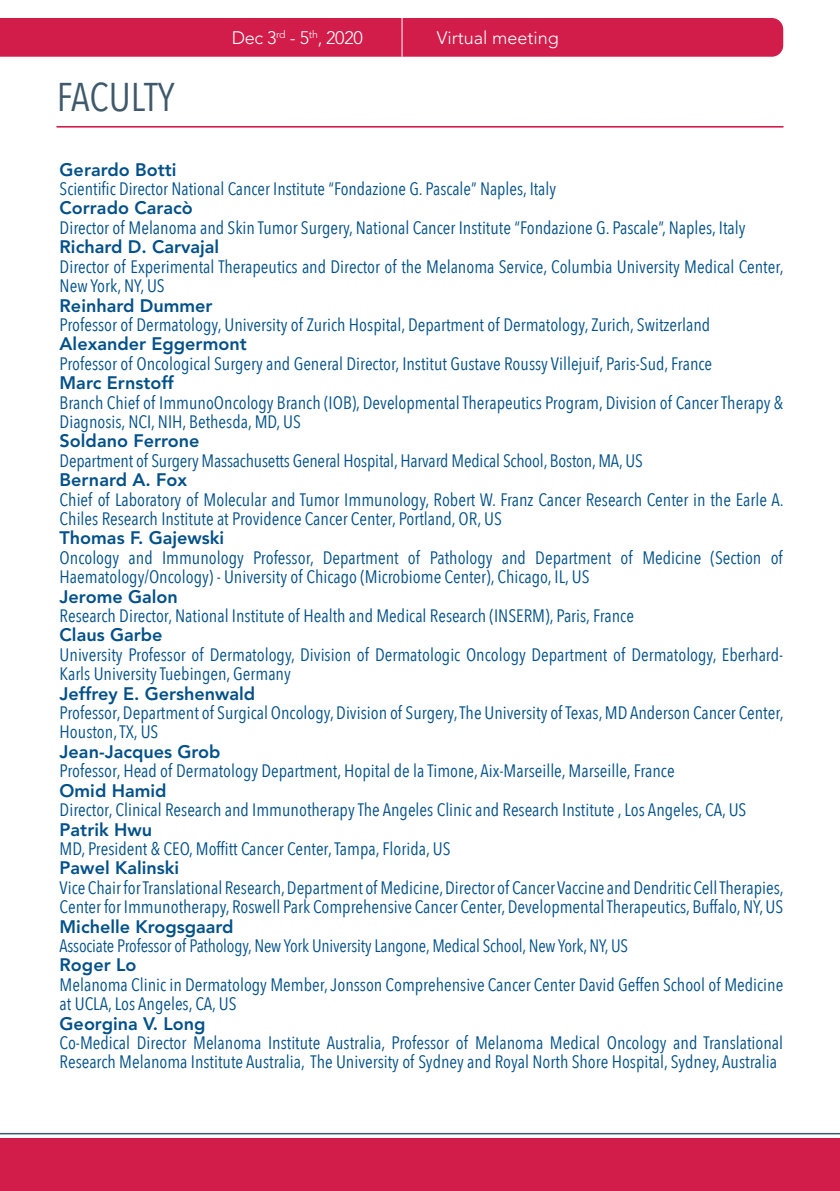
<style>
.page{position:relative;width:840px;height:1191px;background:#fff}
.page>*{position:absolute;margin:0;border:0;box-sizing:border-box;transform-origin:0 0}
.t1{font:40px "Avenir Next Condensed";letter-spacing:-.005em;color:#3f596b}
.t2{font:18px/19.4px "Avenir Next Condensed";color:#015089}
.t3{font:800 18px "Avenir LT Std";color:#015089}
.t4{font:300 18px "Avenir LT Std";color:#fff}
</style>
<div class="page">
<div style="left:0;top:18px;width:782px;height:39px;background:#d21c4a"></div>
<hr style="left:0;top:1133px;width:839px;height:1px;background:#3f596b">
<div style="left:0;top:1138px;width:839px;height:53px;background:#d21c4a"></div>
<svg style="left:57px;top:126px;width:725px;height:1px"></svg>
<hr style="left:401px;top:4px;width:1px;height:53px;background:#fff">
<p class="t1" style="left:57px;top:63px;width:119px">FACULTY</p>
<p class="t4" style="left:232px;top:27px;width:132px">Dec 3<sup>rd</sup> - 5<sup>th</sup>, 2020</p>
<p class="t4" style="left:436px;top:27px;width:124px">Virtual meeting</p>
<p class="t3" style="left:60px;top:159px;width:118px">Gerardo Botti</p>
<p class="t2" style="left:60px;top:178px;width:497px">Scientific Director National Cancer Institute “Fondazione G. Pascale” Naples, Italy</p>
<p class="t3" style="left:60px;top:198px;width:134px">Corrado Caracò</p>
<p class="t2" style="left:60px;top:217px;width:687px">Director of Melanoma and Skin Tumor Surgery, National Cancer Institute “Fondazione G. Pascale”, Naples, Italy</p>
<p class="t3" style="left:60px;top:236px;width:161px">Richard D. Carvajal</p>
<p class="t2" style="left:60px;top:256px;width:725px">Director of Experimental Therapeutics and Director of the Melanoma Service, Columbia University Medical Center,<br>New York, NY, US</p>
<p class="t3" style="left:60px;top:295px;width:154px">Reinhard Dummer</p>
<p class="t2" style="left:60px;top:314px;width:651px">Professor of Dermatology, University of Zurich Hospital, Department of Dermatology, Zurich, Switzerland</p>
<p class="t3" style="left:60px;top:333px;width:188px">Alexander Eggermont</p>
<p class="t2" style="left:60px;top:353px;width:653px">Professor of Oncological Surgery and General Director, Institut Gustave Roussy Villejuif, Paris-Sud, France</p>
<p class="t3" style="left:60px;top:372px;width:115px">Marc Ernstoff</p>
<p class="t2" style="left:60px;top:392px;width:724px">Branch Chief of ImmunoOncology Branch (IOB), Developmental Therapeutics Program, Division of Cancer Therapy &amp;<br>Diagnosis, NCI, NIH, Bethesda, MD, US</p>
<p class="t3" style="left:60px;top:430px;width:141px">Soldano Ferrone</p>
<p class="t2" style="left:60px;top:450px;width:584px">Department of Surgery Massachusetts General Hospital, Harvard Medical School, Boston, MA, US</p>
<p class="t3" style="left:60px;top:469px;width:129px">Bernard A. Fox</p>
<p class="t2" style="left:60px;top:489px;width:725px">Chief of Laboratory of Molecular and Tumor Immunology, Robert W. Franz Cancer Research Center in the Earle A.<br>Chiles Research Institute at Providence Cancer Center, Portland, OR, US</p>
<p class="t3" style="left:60px;top:527px;width:166px">Thomas F. Gajewski</p>
<p class="t2" style="left:60px;top:547px;width:724px">Oncology and Immunology Professor, Department of Pathology and Department of Medicine (Section of<br>Haematology/Oncology) - University of Chicago (Microbiome Center), Chicago, IL, US</p>
<p class="t3" style="left:60px;top:586px;width:119px">Jerome Galon</p>
<p class="t2" style="left:60px;top:605px;width:575px">Research Director, National Institute of Health and Medical Research (INSERM), Paris, France</p>
<p class="t3" style="left:60px;top:624px;width:104px">Claus Garbe</p>
<p class="t2" style="left:60px;top:644px;width:724px">University Professor of Dermatology, Division of Dermatologic Oncology Department of Dermatology, Eberhard-<br>Karls University Tuebingen, Germany</p>
<p class="t3" style="left:60px;top:683px;width:197px">Jeffrey E. Gershenwald</p>
<p class="t2" style="left:60px;top:702px;width:725px">Professor, Department of Surgical Oncology, Division of Surgery, The University of Texas, MD Anderson Cancer Center,<br>Houston, TX, US</p>
<p class="t3" style="left:60px;top:741px;width:162px">Jean-Jacques Grob</p>
<p class="t2" style="left:60px;top:760px;width:616px">Professor, Head of Dermatology Department, Hopital de la Timone, Aix-Marseille, Marseille, France</p>
<p class="t3" style="left:60px;top:780px;width:108px">Omid Hamid</p>
<p class="t2" style="left:60px;top:799px;width:688px">Director, Clinical Research and Immunotherapy The Angeles Clinic and Research Institute , Los Angeles, CA, US</p>
<p class="t3" style="left:60px;top:818px;width:94px">Patrik Hwu</p>
<p class="t2" style="left:60px;top:838px;width:392px">MD, President &amp; CEO, Moffitt Cancer Center, Tampa, Florida, US</p>
<p class="t3" style="left:60px;top:857px;width:121px">Pawel Kalinski</p>
<p class="t2" style="left:60px;top:877px;width:725px">Vice Chair for Translational Research, Department of Medicine, Director of Cancer Vaccine and Dendritic Cell Therapies,<br>Center for Immunotherapy, Roswell Park Comprehensive Cancer Center, Developmental Therapeutics, Buffalo, NY, US</p>
<p class="t3" style="left:60px;top:915px;width:175px">Michelle Krogsgaard</p>
<p class="t2" style="left:60px;top:935px;width:569px">Associate Professor of Pathology, New York University Langone, Medical School, New York, NY, US</p>
<p class="t3" style="left:60px;top:954px;width:78px">Roger Lo</p>
<p class="t2" style="left:60px;top:974px;width:724px">Melanoma Clinic in Dermatology Member, Jonsson Comprehensive Cancer Center David Geffen School of Medicine at UCLA, Los Angeles, CA, US</p>
<p class="t3" style="left:60px;top:1012px;width:147px">Georgina V. Long</p>
<p class="t2" style="left:60px;top:1032px;width:724px">Co-Medical Director Melanoma Institute Australia, Professor of Melanoma Medical Oncology and Translational<br>Research Melanoma Institute Australia, The University of Sydney and Royal North Shore Hospital, Sydney, Australia</p>
</div>
